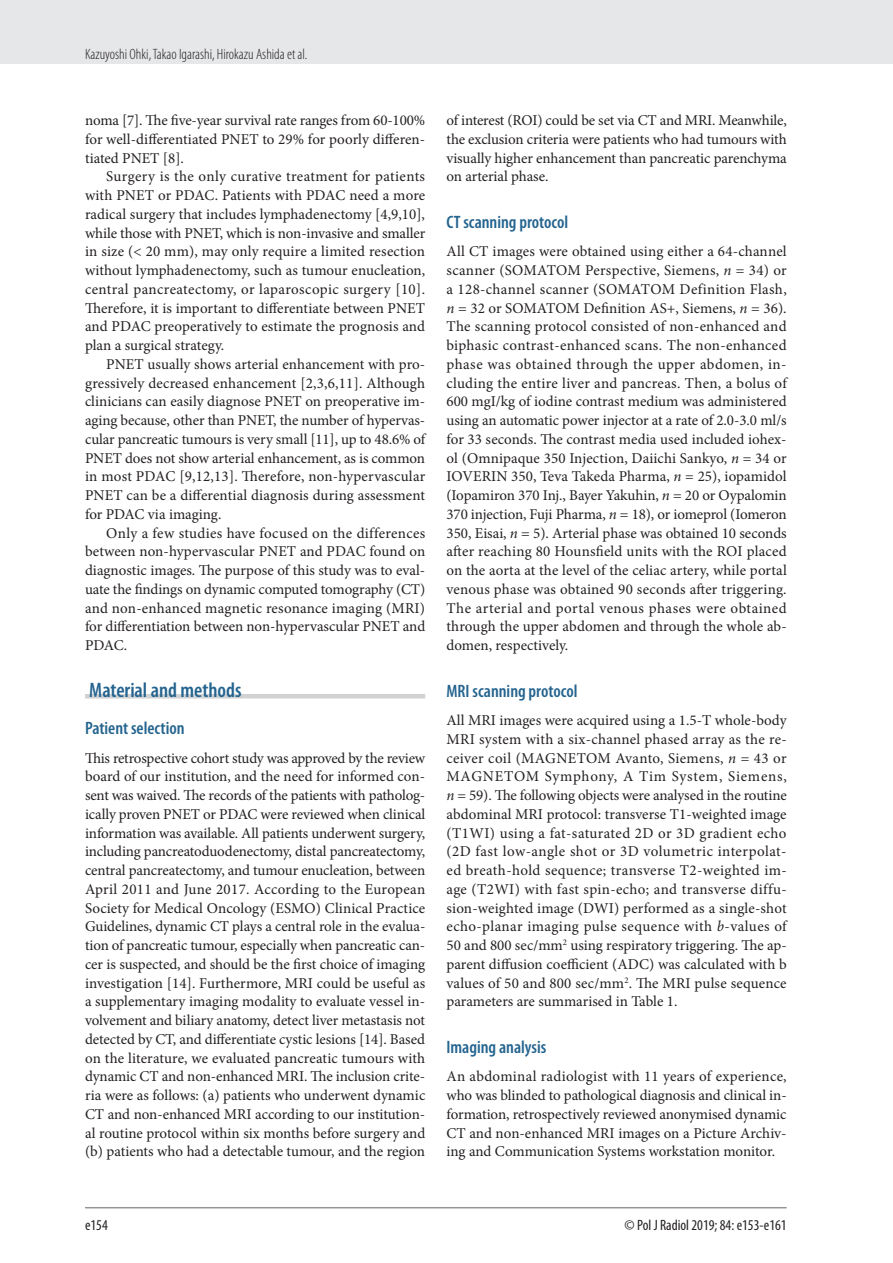
<style>
.page{position:relative;width:893px;height:1263px;background:#fff}
.page>*{position:absolute;margin:0;border:0;box-sizing:border-box;transform-origin:0 0}
.t1{font:600 condensed 21px "Myriad Pro";color:#24648f}
.t2{font:600 condensed 18px "Myriad Pro";color:#24648f}
.t3{font:15px/18.8px "Minion Pro";color:#231f20;text-align:justify}
.t4{font:300 condensed 15px "Myriad Pro";color:#231f20}
.t5{font:condensed 15px "Myriad Pro";color:#231f20}
.s1{font-style:italic}
</style>
<div class="page">
<div style="left:0;top:0;width:893px;height:64px;background:#e6e7e9"></div>
<hr style="left:85px;top:1207px;width:702px;height:1px;background:#939598">
<hr style="left:85px;top:694px;width:340px;height:4px;background:#d1d2d4">
<p class="t4" style="left:85px;top:45px;width:224px">Kazuyoshi Ohki, Takao Igarashi, Hirokazu Ashida et al.</p>
<p class="t3" style="left:85px;top:111px;width:342px">noma [7]. The five-year survival rate ranges from 60-100% for well-differentiated PNET to 29% for poorly differen&shy;tiated PNET [8].</p>
<p class="t3" style="left:85px;top:167px;width:342px;text-indent:21px">Surgery is the only curative treatment for patients with PNET or PDAC. Patients with PDAC need a more radical surgery that includes lymphadenectomy [4,9,10], while those with PNET, which is non-invasive and smaller in size (&lt; 20 mm), may only require a limited resection without lymphadenectomy, such as tumour enucleation, central pancreatectomy, or laparoscopic surgery [10].<br>Therefore, it is important to differentiate between PNET and PDAC preoperatively to estimate the prognosis and plan a surgical strategy.</p>
<p class="t3" style="left:85px;top:355px;width:342px;text-indent:21px">PNET usually shows arterial enhancement with pro&shy;gressively decreased enhancement [2,3,6,11]. Although clinicians can easily diagnose PNET on preoperative im&shy;aging because, other than PNET, the number of hypervas&shy;cular pancreatic tumours is very small [11], up to 48.6% of PNET does not show arterial enhancement, as is common in most PDAC [9,12,13]. Therefore, non-hypervascular PNET can be a differential diagnosis during assessment for PDAC via imaging.</p>
<p class="t3" style="left:85px;top:523px;width:342px;text-indent:21px">Only a few studies have focused on the differences between non-hypervascular PNET and PDAC found on diagnostic images. The purpose of this study was to eval&shy;uate the findings on dynamic computed tomography (CT) and non-enhanced magnetic resonance imaging (MRI) for differentiation between non-hypervascular PNET and PDAC.</p>
<h1 class="t1" style="left:89px;top:677px;width:154px">Material and methods</h1>
<p class="t2" style="left:85px;top:717px;width:101px">Patient selection</p>
<p class="t3" style="left:85px;top:748px;width:342px">This retrospective cohort study was approved by the review board of our institution, and the need for informed con&shy;sent was waived. The records of the patients with patholog&shy;ically proven PNET or PDAC were reviewed when clinical information was available. All patients underwent surgery, including pancreatoduodenectomy, distal pancreatectomy, central pancreatectomy, and tumour enucleation, between April 2011 and June 2017. According to the European Society for Medical Oncology (ESMO) Clinical Practice Guidelines, dynamic CT plays a central role in the evalua&shy;tion of pancreatic tumour, especially when pancreatic can&shy;cer is suspected, and should be the first choice of imaging investigation [14]. Furthermore, MRI could be useful as a supplementary imaging modality to evaluate vessel in&shy;volvement and biliary anatomy, detect liver metastasis not detected by CT, and differentiate cystic lesions [14]. Based on the literature, we evaluated pancreatic tumours with dynamic CT and non-enhanced MRI. The inclusion crite&shy;ria were as follows: (a) patients who underwent dynamic CT and non-enhanced MRI according to our institution&shy;al routine protocol within six months before surgery and (b) patients who had a detectable tumour, and the region</p>
<p class="t3" style="left:446px;top:111px;width:342px">of interest (ROI) could be set via CT and MRI. Meanwhile, the exclusion criteria were patients who had tumours with visually higher enhancement than pancreatic parenchyma on arterial phase.</p>
<p class="t2" style="left:446px;top:211px;width:123px">CT scanning protocol</p>
<p class="t3" style="left:446px;top:242px;width:342px">All CT images were obtained using either a 64-channel scanner (SOMATOM Perspective, Siemens, <span class="s1">n</span> = 34) or a 128-channel scanner (SOMATOM Definition Flash, <span class="s1">n</span> = 32 or SOMATOM Definition AS+, Siemens, <span class="s1">n</span> = 36).<br>The scanning protocol consisted of non-enhanced and biphasic contrast-enhanced scans. The non-enhanced phase was obtained through the upper abdomen, in&shy;cluding the entire liver and pancreas. Then, a bolus of 600 mgI/kg of iodine contrast medium was administered using an automatic power injector at a rate of 2.0-3.0 ml/s for 33 seconds. The contrast media used included iohex&shy;ol (Omnipaque 350 Injection, Daiichi Sankyo, <span class="s1">n</span> = 34 or IOVERIN 350, Teva Takeda Pharma, <span class="s1">n</span> = 25), iopamidol (Iopamiron 370 Inj., Bayer Yakuhin, <span class="s1">n</span> = 20 or Oypalomin 370 injection, Fuji Pharma, <span class="s1">n</span> = 18), or iomeprol (Iomeron 350, Eisai, <span class="s1">n</span> = 5). Arterial phase was obtained 10 seconds after reaching 80 Hounsfield units with the ROI placed on the aorta at the level of the celiac artery, while portal venous phase was obtained 90 seconds after triggering.<br>The arterial and portal venous phases were obtained through the upper abdomen and through the whole ab&shy;domen, respectively.</p>
<p class="t2" style="left:446px;top:679px;width:133px">MRI scanning protocol</p>
<p class="t3" style="left:446px;top:711px;width:342px">All MRI images were acquired using a 1.5-T whole-body MRI system with a six-channel phased array as the re&shy;ceiver coil (MAGNETOM Avanto, Siemens, <span class="s1">n</span> = 43 or MAGNETOM Symphony, A Tim System, Siemens, <span class="s1">n</span> = 59). The following objects were analysed in the routine abdominal MRI protocol: transverse T1-weighted image (T1WI) using a fat-saturated 2D or 3D gradient echo (2D fast low-angle shot or 3D volumetric interpolat&shy;ed breath-hold sequence; transverse T2-weighted im&shy;age (T2WI) with fast spin-echo; and transverse diffu&shy;sion-weighted image (DWI) performed as a single-shot echo-planar imaging pulse sequence with <span class="s1">b</span>-values of 50 and 800 sec/mm<sup>2</sup> using respiratory triggering. The ap&shy;parent diffusion coefficient (ADC) was calculated with b values of 50 and 800 sec/mm<sup>2</sup>. The MRI pulse sequence parameters are summarised in Table 1.</p>
<p class="t2" style="left:446px;top:1036px;width:101px">Imaging analysis</p>
<p class="t3" style="left:446px;top:1067px;width:342px">An abdominal radiologist with 11 years of experience, who was blinded to pathological diagnosis and clinical in&shy;formation, retrospectively reviewed anonymised dynamic CT and non-enhanced MRI images on a Picture Archiv&shy;ing and Communication Systems workstation monitor.</p>
<p class="t5" style="left:85px;top:1216px;width:24px">e154</p>
<p class="t5" style="left:625px;top:1216px;width:164px">© Pol J Radiol 2019; 84: e153-e161</p>
</div>
